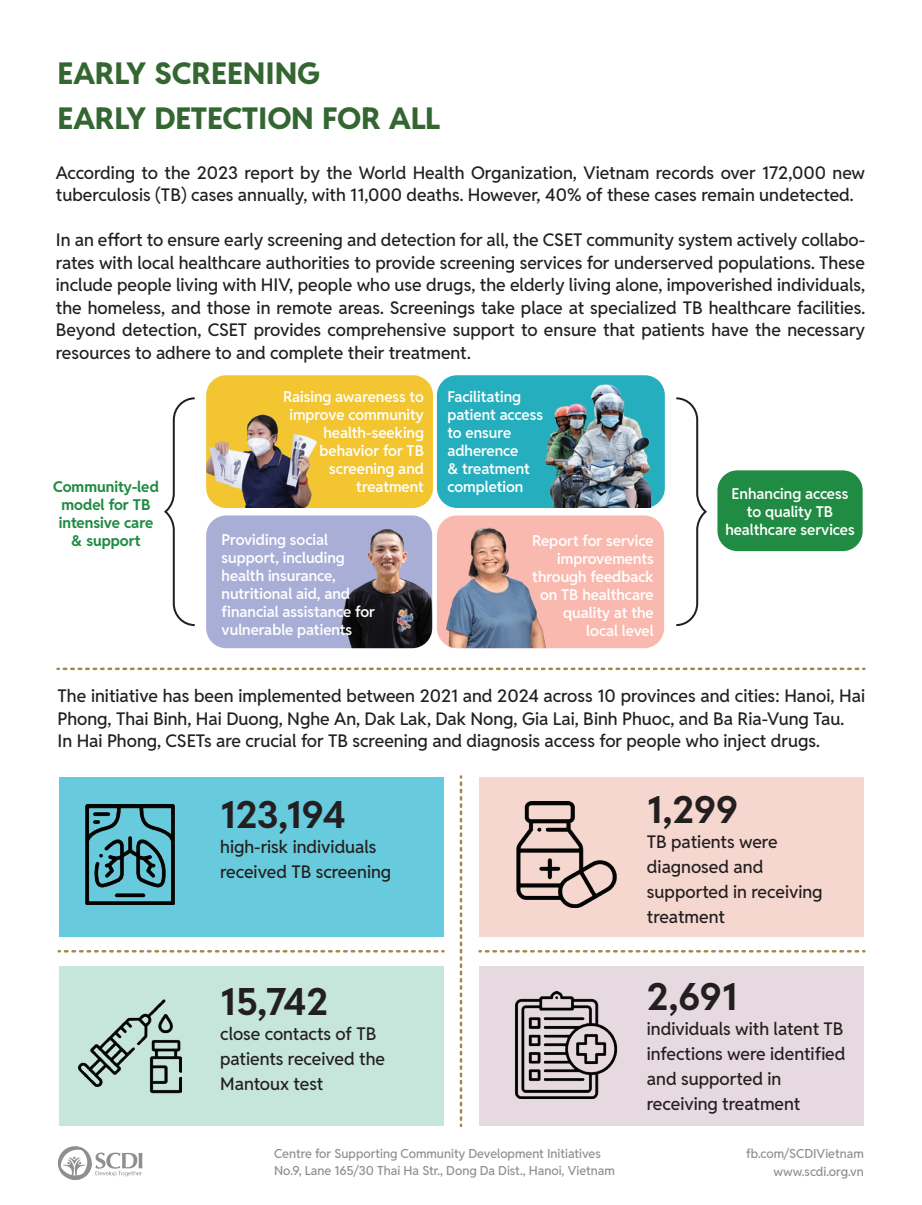
<style>
.page{position:relative;width:922px;height:1205px;background:#fff}
.page>*{position:absolute;margin:0;border:0;box-sizing:border-box;transform-origin:0 0}
.t1{font:700 37.5px "Reddit Sans";letter-spacing:-.005em;color:#231f20}
.t2{font:800 30px/45px "Reddit Sans";letter-spacing:-.005em;color:#346632}
.t3{font:500 17.5px/25px "Reddit Sans";color:#231f20}
.t4{font:600 15px/18px "Reddit Sans";color:#fff;text-align:right}
.t5{font:700 15px/18px "Reddit Sans";color:#208b42;text-align:center}
.t6{font:500 12.5px/17.5px "Reddit Sans";color:#8f8f8f}
</style>
<div class="page">
<svg style="left:59px;top:950px;width:384px;height:2px"></svg>
<svg style="left:479px;top:950px;width:385px;height:2px"></svg>
<svg style="left:58px;top:667px;width:806px;height:3px"></svg>
<svg style="left:459px;top:776px;width:3px;height:350px"></svg>
<div style="left:59px;top:776px;width:384px;height:160px;background:#68cbdd"></div>
<div style="left:479px;top:776px;width:385px;height:160px;background:#f6d7cf"></div>
<div style="left:59px;top:966px;width:384px;height:160px;background:#c6e5db"></div>
<div style="left:479px;top:966px;width:385px;height:160px;background:#e6d9e0"></div>
<div style="left:717px;top:470px;width:145px;height:81px;background:#208b42;border-radius:20px"></div>
<svg style="left:676px;top:397px;width:31px;height:230px"></svg>
<svg style="left:164px;top:397px;width:31px;height:230px"></svg>
<div style="left:437px;top:515px;width:227px;height:133px;background:#fab9ae;border-radius:20px"></div>
<div style="left:206px;top:375px;width:227px;height:133px;background:#f2c531;border-radius:20px"></div>
<div style="left:206px;top:515px;width:226px;height:133px;background:#a9aed7;border-radius:20px"></div>
<div style="left:437px;top:375px;width:227px;height:133px;background:#25afbe;border-radius:20px"></div>
<img style="left:206px;top:409px;width:112px;height:99px">
<img style="left:537px;top:375px;width:113px;height:133px">
<img style="left:259px;top:515px;width:173px;height:133px">
<img style="left:437px;top:515px;width:161px;height:133px">
<img style="left:515px;top:991px;width:103px;height:107px">
<img style="left:78px;top:999px;width:104px;height:95px">
<img style="left:516px;top:801px;width:101px;height:107px">
<img style="left:85px;top:805px;width:91px;height:99px">
<svg style="left:58px;top:1146px;width:84px;height:34px"></svg>
<h2 class="t2" style="left:58px;top:48px;width:384px">EARLY SCREENING<br>EARLY DETECTION FOR ALL</h2>
<p class="t3" style="left:56px;top:160px;width:810px;line-height:22.5px">According to the 2023 report by the World Health Organization, Vietnam records over 172,000 new tuberculosis (TB) cases annually, with 11,000 deaths. However, 40% of these cases remain undetected.</p>
<p class="t3" style="left:56px;top:227px;width:810px;line-height:22.5px;text-align:justify">In an effort to ensure early screening and detection for all, the CSET community system actively collabo&shy;rates with local healthcare authorities to provide screening services for underserved populations. These include people living with HIV, people who use drugs, the elderly living alone, impoverished individuals, the homeless, and those in remote areas. Screenings take place at specialized TB healthcare facilities.<br>Beyond detection, CSET provides comprehensive support to ensure that patients have the necessary resources to adhere to and complete their treatment.</p>
<p class="t4" style="left:283px;top:386px;width:142px">Raising awareness to improve community health-seeking behavior for TB screening and treatment</p>
<p class="t4" style="left:447px;top:386px;width:97px;text-align:left">Facilitating patient access to ensure adherence<br>&amp; treatment completion</p>
<p class="t4" style="left:221px;top:529px;width:155px;text-align:left">Providing social support, including health insurance, nutritional aid, and financial assistance for vulnerable patients</p>
<p class="t4" style="left:532px;top:530px;width:123px">Report for service improvements through feedback on TB healthcare quality at the local level</p>
<p class="t5" style="left:53px;top:476px;width:107px">Community-led model for TB intensive care &amp; support</p>
<p class="t4" style="left:725px;top:483px;width:131px;text-align:center">Enhancing access to quality TB healthcare services</p>
<p class="t3" style="left:58px;top:683px;width:809px;line-height:22.5px">The initiative has been implemented between 2021 and 2024 across 10 provinces and cities: Hanoi, Hai<br>Phong, Thai Binh, Hai Duong, Nghe An, Dak Lak, Dak Nong, Gia Lai, Binh Phuoc, and Ba Ria-Vung Tau.<br>In Hai Phong, CSETs are crucial for TB screening and diagnosis access for people who inject drugs.</p>
<h1 class="t1" style="left:220px;top:783px;width:127px">123,194</h1>
<p class="t3" style="left:220px;top:833px;width:172px">high-risk individuals received TB screening</p>
<h1 class="t1" style="left:220px;top:970px;width:109px">15,742</h1>
<p class="t3" style="left:220px;top:1019px;width:166px">close contacts of TB patients received the<br>Mantoux test</p>
<h1 class="t1" style="left:646px;top:778px;width:92px">1,299</h1>
<p class="t3" style="left:646px;top:828px;width:177px">TB patients were diagnosed and supported in receiving treatment</p>
<h1 class="t1" style="left:646px;top:965px;width:92px">2,691</h1>
<p class="t3" style="left:646px;top:1014px;width:200px">individuals with latent TB infections were identified and supported in receiving treatment</p>
<p class="t6" style="left:274px;top:1143px;width:342px">Centre for Supporting Community Development Initiatives<br>No.9, Lane 165/30 Thai Ha Str., Dong Da Dist., Hanoi, Vietnam</p>
<p class="t6" style="left:746px;top:1143px;width:119px;text-align:right">fb.com/SCDIVietnam www.scdi.org.vn</p>
</div>
